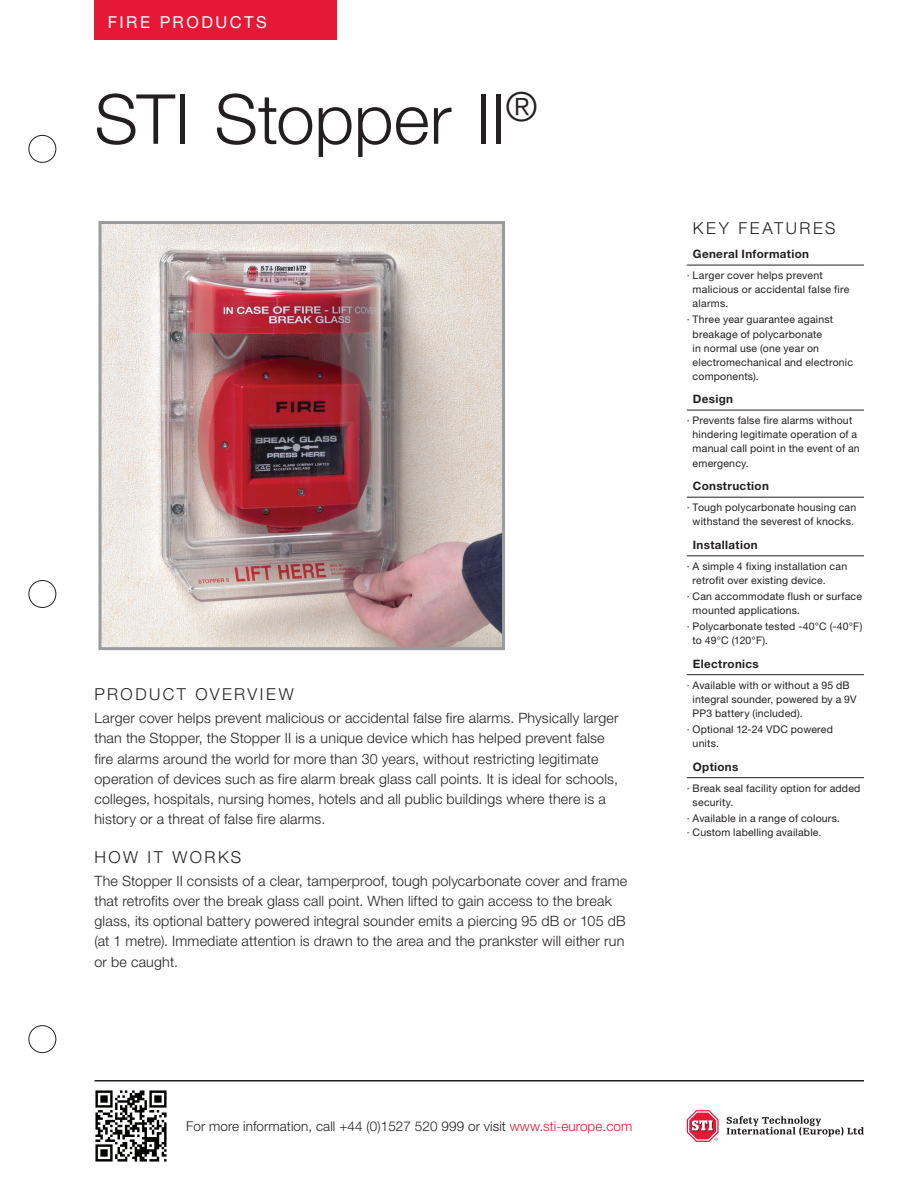
<style>
.page{position:relative;width:918px;height:1188px;background:#fff}
.page>*{position:absolute;margin:0;border:0;box-sizing:border-box;transform-origin:0 0}
.t1{font:300 69px "Helvetica Neue LT Std";color:#231f20}
.t2{font:300 16.5px "Helvetica Neue LT Std";letter-spacing:.15em;color:#231f20}
.t3{font:16.5px "Helvetica Neue LT Std";letter-spacing:.15em;color:#fff}
.t4{font:300 14.25px/20.2px "Helvetica Neue LT Std";letter-spacing:.015em;color:#231f20}
.t5{font:300 13.5px "Helvetica Neue LT Std";letter-spacing:.005em;color:#231f20}
.t6{font:700 11.7px "Helvetica Neue LT Std";letter-spacing:.03em;color:#231f20}
.t7{font:10.5px/14.2px "Helvetica Neue LT Std";letter-spacing:.02em;color:#231f20}
.s1{color:#e51836}
</style>
<div class="page">
<div style="left:94px;top:0;width:244px;height:40px;background:#e51836"></div>
<div style="left:28px;top:580px;width:28px;height:28px;border:1px solid #231f20;border-radius:50%"></div>
<div style="left:28px;top:135px;width:28px;height:28px;border:1px solid #231f20;border-radius:50%"></div>
<div style="left:28px;top:1025px;width:28px;height:28px;border:1px solid #231f20;border-radius:50%"></div>
<svg style="left:727px;top:1116px;width:137px;height:21px"></svg>
<svg style="left:687px;top:1110px;width:32px;height:32px"></svg>
<hr style="left:94px;top:1080px;width:770px;height:2px;background:#231f20">
<img style="left:103px;top:225px;width:398px;height:421px">
<div style="left:99px;top:221px;width:406px;height:429px;border:3px solid #999b9e"></div>
<hr style="left:687px;top:265px;width:177px;height:1px;background:#231f20">
<hr style="left:687px;top:410px;width:177px;height:1px;background:#231f20">
<hr style="left:687px;top:497px;width:177px;height:1px;background:#231f20">
<hr style="left:687px;top:555px;width:177px;height:1px;background:#231f20">
<hr style="left:687px;top:674px;width:177px;height:1px;background:#231f20">
<hr style="left:687px;top:777px;width:177px;height:1px;background:#231f20">
<img style="left:95px;top:1090px;width:72px;height:72px">
<p class="t3" style="left:108px;top:12px;width:161px">fire products</p>
<h1 class="t1" style="left:94px;top:77px;width:445px">STI Stopper II <sup>®</sup></h1>
<p class="t2" style="left:94px;top:684px;width:201px">Product Overview</p>
<p class="t4" style="left:94px;top:708px;width:526px">Larger cover helps prevent malicious or accidental false fire alarms. Physically larger than the Stopper, the Stopper II is a unique device which has helped prevent false fire alarms around the world for more than 30 years, without restricting legitimate operation of devices such as fire alarm break glass call points. It is ideal for schools, colleges, hospitals, nursing homes, hotels and all public buildings where there is a history or a threat of false fire alarms.</p>
<p class="t2" style="left:94px;top:847px;width:146px">how it works</p>
<p class="t4" style="left:94px;top:870px;width:534px">The Stopper II consists of a clear, tamperproof, tough polycarbonate cover and frame that retrofits over the break glass call point. When lifted to gain access to the break glass, its optional battery powered integral sounder emits a piercing 95 dB or 105 dB (at 1 metre). Immediate attention is drawn to the area and the prankster will either run or be caught.</p>
<p class="t2" style="left:687px;top:218px;width:148px">Key features</p>
<p class="t6" style="left:693px;top:247px;width:118px">General Information</p>
<p class="t7" style="left:693px;top:268px;width:158px;text-indent:-6px">· Larger cover helps prevent malicious or accidental false fire alarms.</p>
<p class="t7" style="left:693px;top:312px;width:162px;text-indent:-6px">· Three year guarantee against breakage of polycarbonate<br>in normal use (one year on electromechanical and electronic components).</p>
<p class="t6" style="left:693px;top:392px;width:42px">Design</p>
<p class="t7" style="left:693px;top:413px;width:169px;text-indent:-6px">· Prevents false fire alarms without hindering legitimate operation of a manual call point in the event of an emergency.</p>
<p class="t6" style="left:693px;top:479px;width:78px">Construction</p>
<p class="t7" style="left:687px;top:500px;width:171px;text-align:center">· Tough polycarbonate housing can withstand the severest of knocks.</p>
<p class="t6" style="left:693px;top:537px;width:67px">Installation</p>
<p class="t7" style="left:693px;top:559px;width:156px;text-indent:-6px">· A simple 4 fixing installation can retrofit over existing device.</p>
<p class="t7" style="left:693px;top:589px;width:171px;text-indent:-6px">· Can accommodate flush or surface mounted applications.</p>
<p class="t7" style="left:693px;top:619px;width:171px;text-indent:-6px">· Polycarbonate tested -40°C (-40°F) to 49°C (120°F).</p>
<p class="t6" style="left:693px;top:656px;width:68px">Electronics</p>
<p class="t7" style="left:693px;top:678px;width:165px;text-indent:-6px">· Available with or without a 95 dB integral sounder, powered by a 9V<br>PP3 battery (included).</p>
<p class="t7" style="left:693px;top:722px;width:142px;text-indent:-6px">· Optional 12-24 VDC powered units.</p>
<p class="t6" style="left:693px;top:759px;width:47px">Options</p>
<p class="t7" style="left:693px;top:781px;width:169px;text-indent:-6px">· Break seal facility option for added security.</p>
<p class="t7" style="left:687px;top:811px;width:155px">· Available in a range of colours. · Custom labelling available.</p>
<p class="t4" style="left:183px;top:1116px;width:450px">For more information, call +44 (0) 1527 520 or visit <span class="s1">www.sti-europe.com</span></p>
<p class="t5" style="left:186px;top:1118px;width:448px">For more information, call +44 (0)1527 520 999 or visit <span class="s1">www.sti-europe.com</span></p>
</div>
